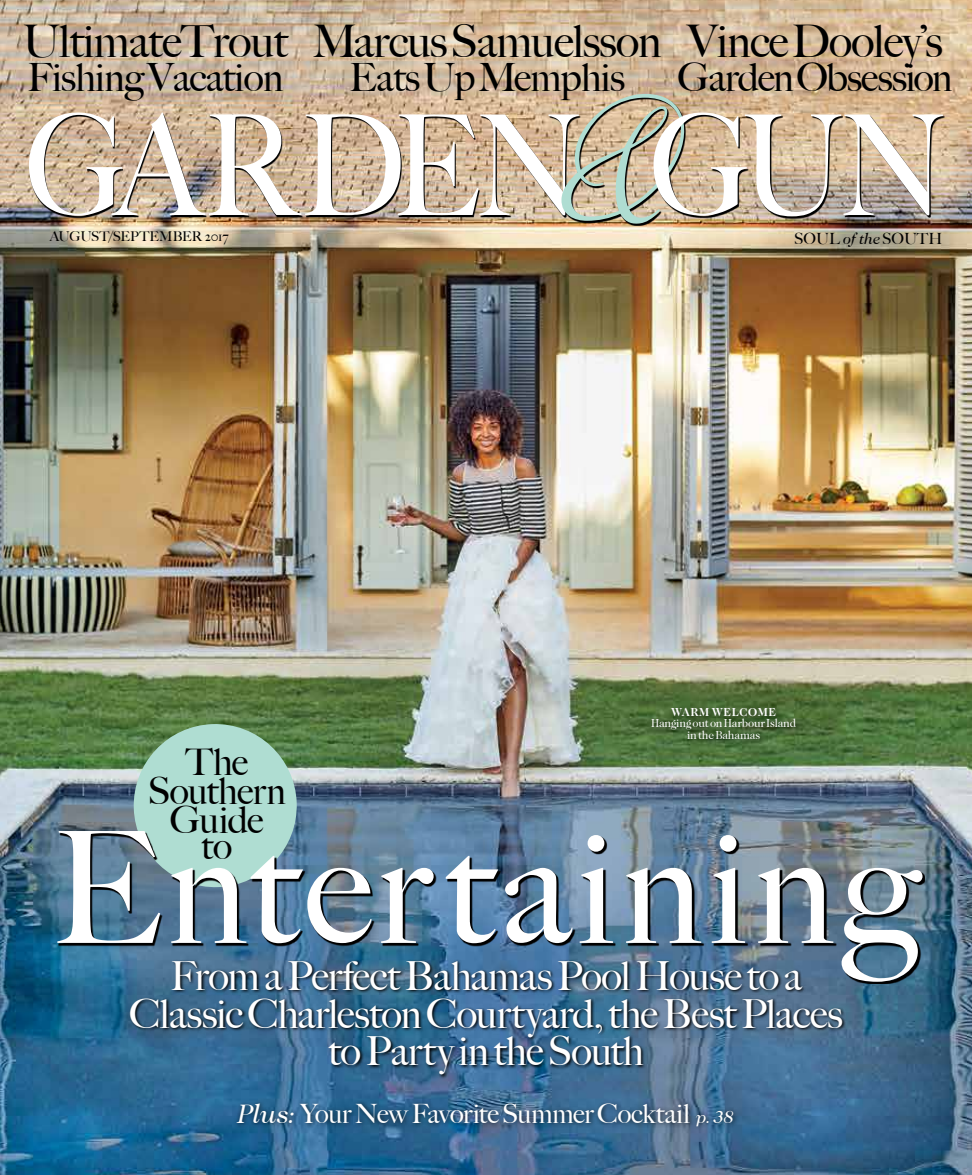
<style>
.page{position:relative;width:972px;height:1175px;background:#fff}
.page>*{position:absolute;margin:0;border:0;box-sizing:border-box;transform-origin:0 0}
.t1{font:500 155.4px "Big Caslon";letter-spacing:.035em;color:#fff}
.t2{font:500 139.5px "Big Caslon";letter-spacing:-.035em;color:#fff;scale:.88 1}
.t3{font:500 45px "Big Caslon";letter-spacing:-.015em;color:#000}
.t4{font:500 40.05px/37.5px "Big Caslon";letter-spacing:-.015em;color:#fff;text-align:center}
.t5{font:500 39px "Big Caslon";letter-spacing:-.015em;color:#000}
.t6{font:500 37.35px/28.2px "Big Caslon";letter-spacing:-.015em;color:#000;text-align:center}
.t7{font:500 26.55px "Big Caslon";letter-spacing:-.01em;color:#fff}
.t8{font:500 15.45px "Big Caslon";color:#000}
.t9{font:500 13.5px "Big Caslon";letter-spacing:-.005em;color:#000}
.t10{font:11.7px/11.4px "Caslon Two Twenty Four";letter-spacing:-.015em;color:#fff;text-align:center}
.t11{font:700 11.7px "Caslon Two Twenty Four";letter-spacing:.05em;color:#fff}
.s1{font-family:"Sloop Script Two";font-weight:400;font-size:200.1px;color:#afddd2}
.s2{font-family:"Caslon Two Twenty Four";font-weight:400;font-style:italic}
.s3{font-family:"Caslon Two Twenty Four";font-weight:400;font-style:italic;font-size:17.55px}
</style>
<div class="page">
<img style="left:0;top:0;width:972px;height:1174px">
<svg style="left:134px;top:724px;width:163px;height:108px"></svg>
<div style="left:648px;top:703px;width:156px;height:44px;background:#000;opacity:.75"></div>
<svg style="left:129px;top:984px;width:718px;height:94px"></svg>
<svg style="left:58px;top:832px;width:867px;height:152px"></svg>
<img style="left:30px;top:95px;width:915px;height:130px">
<div style="left:233px;top:1099px;width:506px;height:32px;background:#000;opacity:.75"></div>
<p class="t3" style="left:312px;top:15px;width:351px">Marcus Samuelsson</p>
<p class="t5" style="left:349px;top:55px;width:277px">Eats Up Memphis</p>
<p class="t3" style="left:22px;top:15px;width:267px">UltimateTrout</p>
<p class="t5" style="left:27px;top:55px;width:258px">Fishing Vacation</p>
<p class="t3" style="left:688px;top:15px;width:257px">Vince Dooley’s</p>
<p class="t5" style="left:678px;top:55px;width:276px">Garden Obsession</p>
<h2 class="t2" style="left:26px;top:85px;width:1048px">GARDEN<span class="s1">&amp;</span>GUN</h2>
<p class="t9" style="left:50px;top:228px;width:180px">AUGUST/SEPTEMBER 2017</p>
<p class="t8" style="left:794px;top:230px;width:150px">SOUL <span class="s2">of the</span> SOUTH</p>
<p class="t11" style="left:671px;top:705px;width:106px">WARM WELCOME</p>
<p class="t10" style="left:651px;top:717px;width:147px">Hanging out on Harbour Island in the Bahamas</p>
<p class="t6" style="left:148px;top:748px;width:140px">The<br>Southern<br>Guide<br>to</p>
<h1 class="t1" style="left:51px;top:797px;width:872px">Entertaining</h1>
<p class="t4" style="left:129px;top:957px;width:715px">From a Perfect Bahamas Pool House to a<br>Classic Charleston Courtyard, the Best Places to Party in the South</p>
<p class="t7" style="left:238px;top:1098px;width:497px"><span class="s2">Plus:</span> Your New Favorite Summer Cocktail <span class="s3">p. 38</span></p>
</div>
